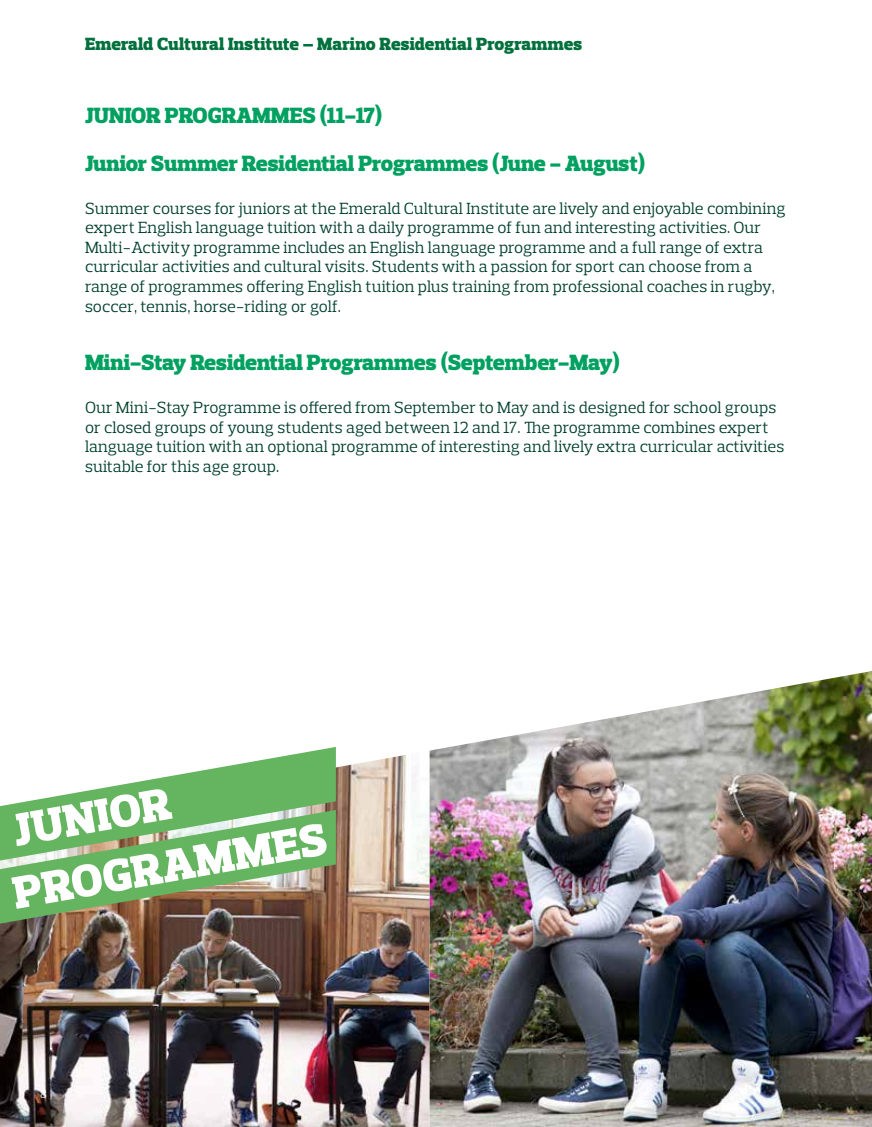
<style>
.page{position:relative;width:872px;height:1127px;background:#fff}
.page>*{position:absolute;margin:0;border:0;box-sizing:border-box;transform-origin:0 0}
.t1{font:900 46.5px/61.9px "Prelo Slab";color:#fff}
.t2{font:900 22.5px/47.5px "Prelo Slab";letter-spacing:-.01em;color:#00a160}
.t3{font:900 18px "Prelo Slab";letter-spacing:.015em;color:#00703c}
.t4{font:16.5px/19.5px "Prelo Slab";color:#003f2d}
.t5{font:12px "Prelo Slab";color:#fff}
</style>
<div class="page">
<img style="left:0;top:755px;width:429px;height:372px">
<img style="left:429px;top:671px;width:443px;height:456px">
<svg style="left:0;top:747px;width:336px;height:179px"></svg>
<p class="t3" style="left:85px;top:33px;width:498px">Emerald Cultural Institute – Marino Residential Programmes</p>
<h2 class="t2" style="left:85px;top:92px;width:562px;text-indent:167px">MMES (11-17)<br>Junior Summer Residential Programmes (June - August)</h2>
<p class="t4" style="left:85px;top:199px;width:702px">Summer courses for juniors at the Emerald Cultural Institute are lively and enjoyable combining expert English language tuition with a daily programme of fun and interesting activities. Our Multi-Activity programme includes an English language programme and a full range of extra curricular activities and cultural visits. Students with a passion for sport can choose from a range of programmes offering English tuition plus training from professional coaches in rugby, soccer, tennis, horse-riding or golf.</p>
<h2 class="t2" style="left:85px;top:339px;width:536px">Mini-Stay Residential Programmes (September-May)</h2>
<p class="t4" style="left:85px;top:398px;width:701px">Our Mini-Stay Programme is offered from September to May and is designed for school groups or closed groups of young students aged between 12 and 17. The programme combines expert language tuition with an optional programme of interesting and lively extra curricular activities suitable for this age group.</p>
<h2 class="t2" style="left:85px;top:92px;width:24px">JUNIOR</h2>
<h2 class="t2" style="left:165px;top:92px;width:16px">PROGRA</h2>
<h1 class="t1" style="left:-3px;top:802px;width:319px;rotate:-10deg">JUNIOR<br>Programm es</h1>
<p class="t5" style="left:40px;top:1087px;width:8px">8</p>
</div>
